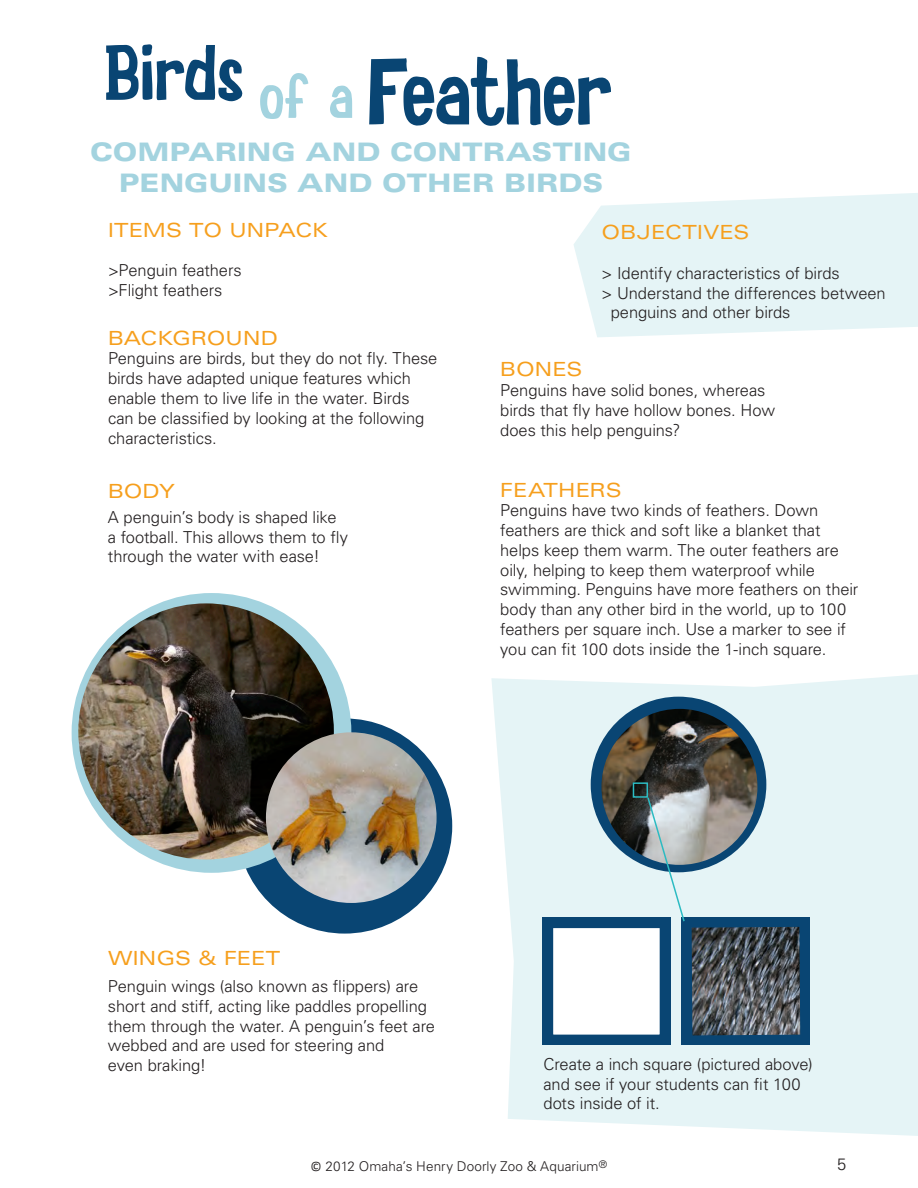
<style>
.page{position:relative;width:918px;height:1188px;background:#fff}
.page>*{position:absolute;margin:0;border:0;box-sizing:border-box;transform-origin:0 0}
.Heading_1{font:93px "Salade Fiestas";letter-spacing:-.015em;color:#094573}
.Heading_1-2{font:78px "Salade Fiestas";letter-spacing:-.005em;color:#094573}
.Heading_1-3{font:63px "Salade Fiestas";color:#a3d3df}
.Heading_2{font:900 expanded 25.5px "Univers LT Std";letter-spacing:-.005em;color:#a3d3df}
.Subheading_1{font:expanded 19.5px "Univers LT Std";color:#f69f1d}
.t1{font:300 16.5px/19.8px "Univers LT Std";letter-spacing:-.005em;color:#231f20}
.t2{font:300 13.5px "Univers LT Std";letter-spacing:.005em;color:#231f20}
.s1{font-family:"Calibri";font-weight:400}
</style>
<div class="page">
<svg style="left:573px;top:193px;width:345px;height:144px;background:#e7f5f7"></svg>
<svg style="left:491px;top:674px;width:427px;height:462px;background:#e7f4f6"></svg>
<div style="left:237px;top:718px;width:215px;height:216px;background:#094573;border-radius:50%"></div>
<div style="left:72px;top:593px;width:279px;height:280px;background:#a3d3df;border-radius:50%"></div>
<div style="left:681px;top:917px;width:129px;height:128px;background:#094573"></div>
<img style="left:692px;top:927px;width:108px;height:108px">
<div style="left:542px;top:918px;width:129px;height:127px;background:#094573"></div>
<div style="left:552px;top:927px;width:109px;height:109px;background:#fff;border:2px solid #094573"></div>
<div style="left:591px;top:697px;width:175px;height:175px;background:#094573;border-radius:50%"></div>
<img style="left:601px;top:709px;width:156px;height:156px;border-radius:78px">
<img style="left:78px;top:603px;width:256px;height:257px;border-radius:128px">
<img style="left:266px;top:732px;width:171px;height:171px;border-radius:85px">
<div style="left:633px;top:782px;width:15px;height:16px;border:2px solid #2cbbc2"></div>
<svg style="left:646px;top:796px;width:40px;height:127px;background:#b7cad0"></svg>
<p class="Heading_1-2" style="left:104px;top:25px;width:142px">Birds</p>
<p class="Heading_1-3" style="left:259px;top:57px;width:97px">of a</p>
<p class="Heading_1" style="left:367px;top:35px;width:246px">Feather</p>
<p class="Heading_2" style="left:90px;top:137px;width:543px">COMPARING AND CONTRASTING</p>
<p class="Heading_2" style="left:119px;top:168px;width:486px">PENGUINS AND OTHER BIRDS</p>
<p class="Subheading_1" style="left:108px;top:218px;width:222px">ITEMS TO UNPACK</p>
<p class="t1" style="left:108px;top:260px;width:135px">&gt;Penguin feathers</p>
<p class="t1" style="left:108px;top:280px;width:116px">&gt;Flight feathers</p>
<p class="Subheading_1" style="left:108px;top:326px;width:172px">BACKGROUND</p>
<p class="t1" style="left:108px;top:349px;width:331px">Penguins are birds, but they do not fly. These birds have adapted unique features which enable them to live life in the water. Birds can be classified by looking at the following characteristics.</p>
<p class="Subheading_1" style="left:108px;top:480px;width:68px">BODY</p>
<p class="t1" style="left:108px;top:507px;width:242px">A penguin’s body is shaped like a football. This allows them to fly through the water with ease!</p>
<p class="Subheading_1" style="left:500px;top:358px;width:84px">BONES</p>
<p class="Subheading_1" style="left:602px;top:221px;width:149px">OBJECTIVES</p>
<p class="t1" style="left:602px;top:263px;width:240px">&gt; Identify characteristics of birds</p>
<p class="t1" style="left:602px;top:283px;width:286px">&gt; Understand the differences between</p>
<p class="t1" style="left:611px;top:303px;width:181px">penguins and other birds</p>
<p class="t1" style="left:500px;top:381px;width:276px">Penguins have solid bones, whereas birds that fly have hollow bones. How does this help penguins?</p>
<p class="Subheading_1" style="left:500px;top:478px;width:123px">FEATHERS</p>
<p class="t1" style="left:500px;top:501px;width:360px">Penguins have two kinds of feathers. Down feathers are thick and soft like a blanket that helps keep them warm. The outer feathers are oily, helping to keep them waterproof while swimming. Penguins have more feathers on their body than any other bird in the world, up to 100 feathers per square inch. Use a marker to see if you can fit 100 dots inside the 1-inch square.</p>
<p class="Subheading_1" style="left:108px;top:947px;width:174px">WINGS &amp; FEET</p>
<p class="t1" style="left:108px;top:976px;width:329px">Penguin wings (also known as flippers) are short and stiff, acting like paddles propelling them through the water. A penguin’s feet are webbed and are used for steering and</p>
<p class="t1" style="left:108px;top:1055px;width:100px">even braking!</p>
<p class="t1" style="left:544px;top:1054px;width:271px">Create a inch square (pictured above) and see if your students can fit 100 dots inside of it.</p>
<p class="t2" style="left:311px;top:1158px;width:298px"><span class="s1">©</span> 2012 Omaha’s Henry Doorly Zoo &amp; Aquarium<sup>®</sup></p>
<p class="t1" style="left:837px;top:1154px;width:11px">5</p>
</div>
